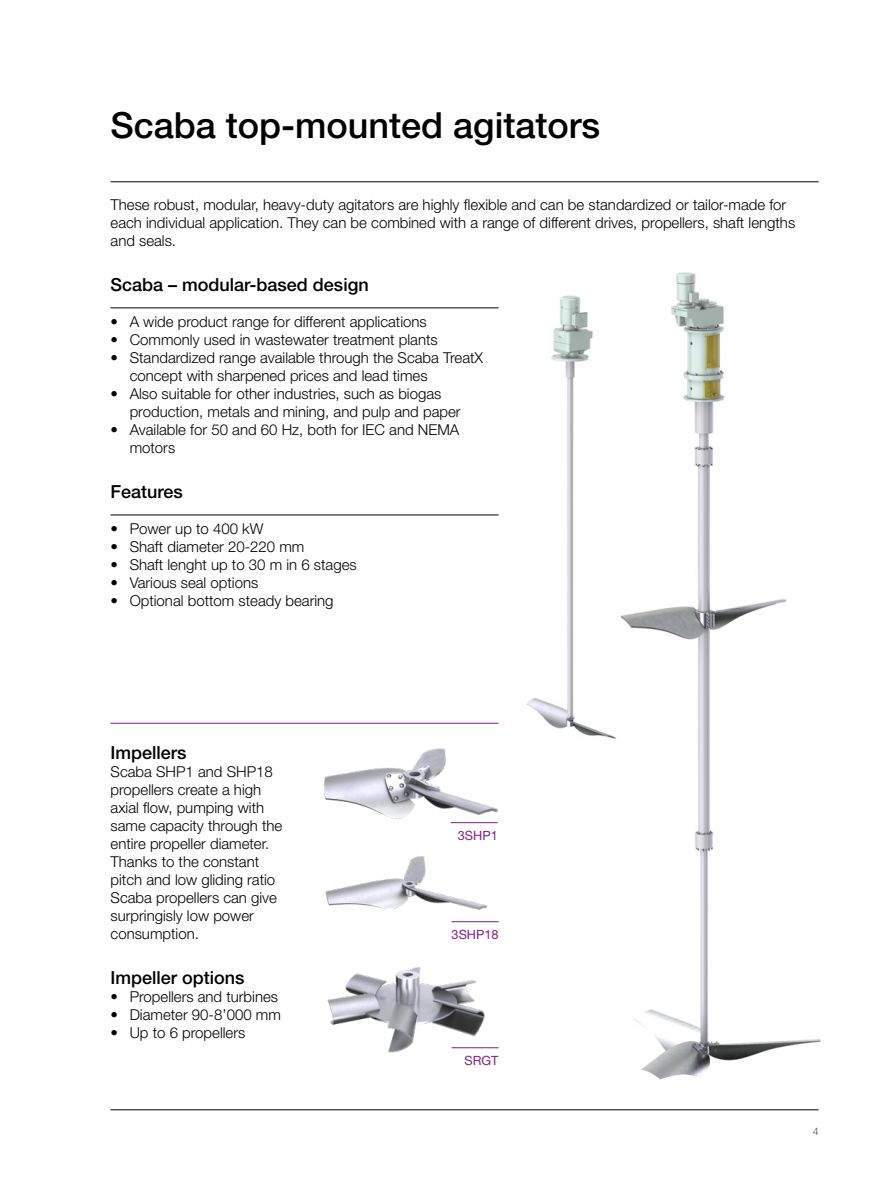
<style>
.page{position:relative;width:893px;height:1191px;background:#fff}
.page>*{position:absolute;margin:0;border:0;box-sizing:border-box;transform-origin:0 0}
.t1{font:500 36px "Helvetica Neue LT Pro";color:#000}
.Subtitle_with_line{font:500 18px "Helvetica Neue LT Pro";color:#000}
.Subtitle{font:500 18px "Helvetica Neue LT Pro";color:#000}
.Body_text{font:300 15px/18px "Helvetica Neue LT Pro";color:#000}
.t2{font:12.75px "Helvetica Neue LT Pro";color:#831f82}
.t3{font:100 10.5px "Helvetica Neue LT Pro";color:#000}
</style>
<div class="page">
<hr style="left:111px;top:181px;width:708px;height:1px;background:#000">
<img style="left:527px;top:295px;width:89px;height:444px">
<img style="left:621px;top:272px;width:200px;height:839px">
<img style="left:324px;top:748px;width:174px;height:76px">
<img style="left:325px;top:856px;width:174px;height:67px">
<img style="left:327px;top:967px;width:172px;height:86px">
<hr style="left:451px;top:822px;width:47px;height:1px;background:#831f82">
<hr style="left:451px;top:921px;width:48px;height:1px;background:#831f82">
<hr style="left:451px;top:1047px;width:48px;height:1px;background:#831f82">
<hr style="left:111px;top:307px;width:388px;height:1px;background:#000">
<hr style="left:111px;top:514px;width:388px;height:1px;background:#000">
<hr style="left:111px;top:723px;width:388px;height:1px;background:#831f82">
<hr style="left:111px;top:1109px;width:708px;height:1px;background:#000">
<p class="t1" style="left:111px;top:103px;width:491px">Scaba top-mounted agitators</p>
<p class="Body_text" style="left:111px;top:195px;width:686px">These robust, modular, heavy-duty agitators are highly flexible and can be standardized or tailor-made for each individual application. They can be combined with a range of different drives, propellers, shaft lengths and seals.</p>
<p class="Subtitle_with_line" style="left:111px;top:273px;width:260px">Scaba – modular-based design</p>
<p class="Body_text" style="left:111px;top:312px;width:318px">• A wide product range for different applications</p>
<p class="Body_text" style="left:111px;top:330px;width:329px">• Commonly used in wastewater treatment plants</p>
<p class="Body_text" style="left:130px;top:348px;width:355px;text-indent:-19px">• Standardized range available through the Scaba TreatX concept with sharpened prices and lead times</p>
<p class="Body_text" style="left:130px;top:384px;width:332px;text-indent:-19px">• Also suitable for other industries, such as biogas production, metals and mining, and pulp and paper</p>
<p class="Body_text" style="left:130px;top:420px;width:331px;text-indent:-19px">• Available for 50 and 60 Hz, both for IEC and NEMA motors</p>
<p class="Subtitle_with_line" style="left:111px;top:480px;width:74px">Features</p>
<p class="Body_text" style="left:111px;top:519px;width:154px">• Power up to 400 kW</p>
<p class="Body_text" style="left:111px;top:537px;width:195px">• Shaft diameter 20-220 mm</p>
<p class="Body_text" style="left:111px;top:555px;width:248px">• Shaft lenght up to 30 m in 6 stages</p>
<p class="Body_text" style="left:111px;top:573px;width:149px">• Various seal options</p>
<p class="Body_text" style="left:111px;top:591px;width:225px">• Optional bottom steady bearing</p>
<p class="Subtitle" style="left:111px;top:741px;width:78px">Impellers</p>
<p class="Body_text" style="left:111px;top:762px;width:173px">Scaba SHP1 and SHP18 propellers create a high axial flow, pumping with same capacity through the entire propeller diameter.<br>Thanks to the constant pitch and low gliding ratio<br>Scaba propellers can give surpringisly low power consumption.</p>
<p class="Subtitle" style="left:111px;top:966px;width:136px">Impeller options</p>
<p class="Body_text" style="left:111px;top:987px;width:169px">• Propellers and turbines</p>
<p class="Body_text" style="left:111px;top:1005px;width:172px">• Diameter 90-8’000 mm</p>
<p class="Body_text" style="left:111px;top:1023px;width:136px">• Up to 6 propellers</p>
<p class="t2" style="left:458px;top:827px;width:41px">3SHP1</p>
<p class="t2" style="left:452px;top:926px;width:48px">3SHP18</p>
<p class="t2" style="left:465px;top:1052px;width:35px">SRGT</p>
<p class="t3" style="left:813px;top:1124px;width:7px">4</p>
</div>
